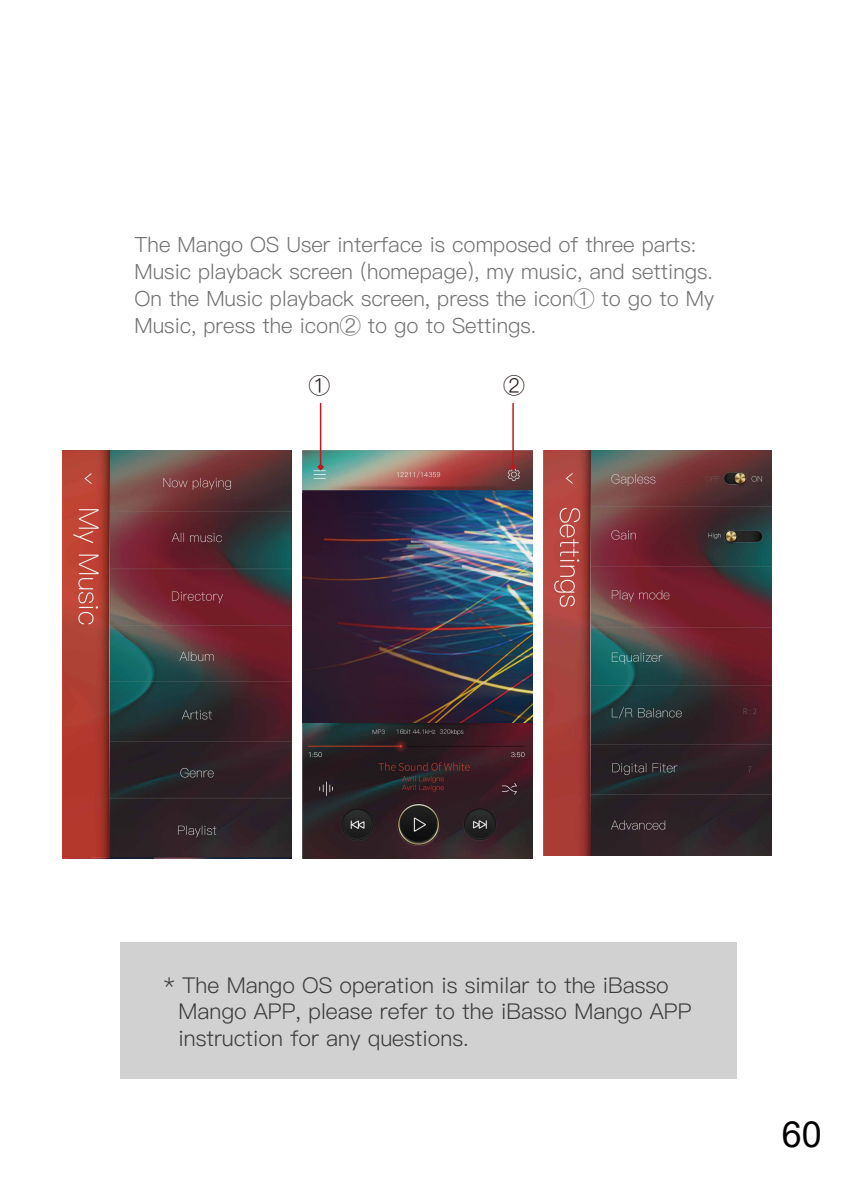
<style>
.page{position:relative;width:849px;height:1188px;background:#fff}
.page>*{position:absolute;margin:0;border:0;box-sizing:border-box;transform-origin:0 0}
.t1{font:36px "Arial";color:#040000}
.t2{font:21.9px/26.1px "Ping Fang SC Regular";color:#393a3a}
.t3{font:21.3px "Ping Fang SC Regular";color:#221815}
.t4{font:21px/27px "Ping Fang SC Regular";color:#727171}
</style>
<div class="page">
<img style="left:544px;top:451px;width:228px;height:405px">
<img style="left:303px;top:451px;width:229px;height:408px">
<img style="left:303px;top:493px;width:229px;height:230px">
<svg style="left:317px;top:464px;width:7px;height:7px"></svg>
<hr style="left:320px;top:404px;width:1px;height:63px;background:#c6171e">
<svg style="left:510px;top:464px;width:7px;height:7px"></svg>
<hr style="left:512px;top:404px;width:2px;height:63px;background:#c6171e">
<div style="left:120px;top:943px;width:617px;height:136px;background:#d1d1d1"></div>
<img style="left:62px;top:451px;width:229px;height:406px">
<p class="t4" style="left:135px;top:231px;width:581px">The Mango OS User interface is composed of three parts:<br>Music playback screen (homepage), my music, and settings.<br>On the Music playback screen, press the icon① to go to My Music, press the icon② to go to Settings.</p>
<p class="t3" style="left:309px;top:373px;width:23px">①</p>
<p class="t3" style="left:503px;top:373px;width:23px">②</p>
<p class="t2" style="left:178px;top:972px;width:515px;text-indent:-15px">* The Mango OS operation is similar to the iBasso<br>Mango APP, please refer to the iBasso Mango APP instruction for any questions.</p>
<h1 class="t1" style="left:782px;top:1109px;width:42px">60</h1>
</div>
